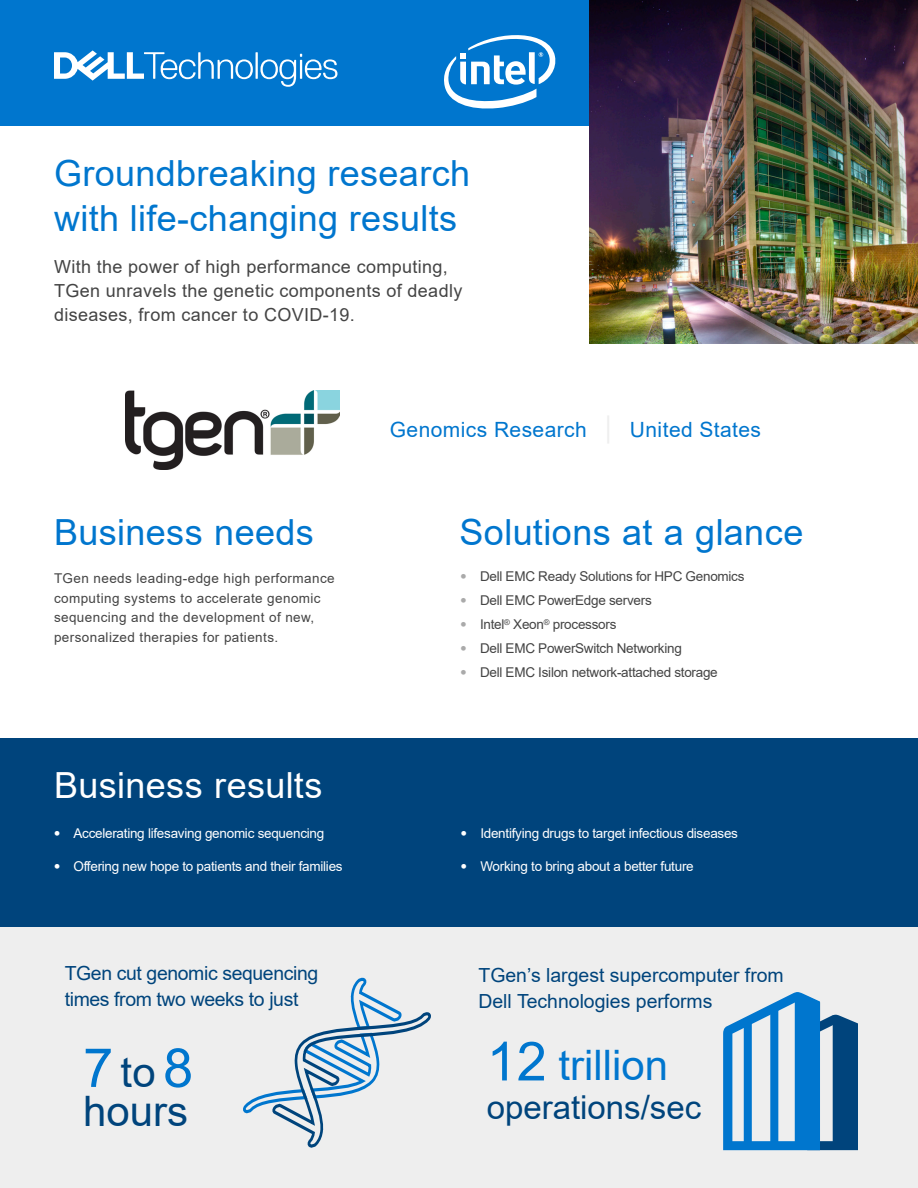
<style>
.page{position:relative;width:918px;height:1188px;background:#fff}
.page>*{position:absolute;margin:0;border:0;box-sizing:border-box;transform-origin:0 0}
.CLAIM{font:54px "Arial";color:#0076ce}
.CLAIM-2{font:42px "Arial";color:#0076ce}
.CLAIM-3{font:42px "Arial";color:#00447c}
.HEADLINE{font:36px/45px "Arial";letter-spacing:.01em;color:#0076ce}
.body{font:36px "Arial";letter-spacing:.01em;color:#0076ce}
.body-2{font:36px "Arial";letter-spacing:.01em;color:#fff}
.CLAIM-4{font:33px "Arial";color:#00447c}
.t1{font:21px "Arial";letter-spacing:.02em;color:#0076ce}
.Claim_body{font:19.5px/26px "Arial";color:#00447c}
.Claim_body-2{font:19.5px/26px "Arial";letter-spacing:-.02em;color:#00447c}
.Intro_paragraph{font:18px/24px "Arial";letter-spacing:.02em;color:#444}
.t2{font:13.5px "Arial";letter-spacing:-.02em;color:#fff}
.body-3{font:13.5px "Arial";letter-spacing:-.02em;color:#444}
.body-4{font:13.5px/19.5px "Arial";letter-spacing:.03em;color:#444}
.s1{font-family:"Arial Narrow";font-size:30px;color:#eee}
.s2{font-family:"Myriad Pro";font-weight:700;font-size:18px;color:#aaa}
.s3{font-family:"Myriad Pro";font-weight:700;font-size:18px}
.s4{font-size:42px;color:#00447c}
.s5{font-size:54px}
</style>
<div class="page">
<div style="left:0;top:927px;width:918px;height:261px;background:#eee"></div>
<div style="left:0;top:739px;width:918px;height:188px;background:#00447c"></div>
<div style="left:0;top:0;width:590px;height:126px;background:#0076ce"></div>
<svg style="left:444px;top:35px;width:112px;height:74px"></svg>
<img style="left:590px;top:0;width:328px;height:344px">
<img style="left:126px;top:391px;width:213px;height:79px">
<svg style="left:54px;top:50px;width:283px;height:37px"></svg>
<svg style="left:243px;top:977px;width:188px;height:171px"></svg>
<svg style="left:723px;top:992px;width:135px;height:158px"></svg>
<div style="left:744px;top:1019px;width:8px;height:128px;background:#0076ce"></div>
<div style="left:770px;top:1007px;width:8px;height:140px;background:#0076ce"></div>
<p class="HEADLINE" style="left:54px;top:151px;width:418px">Groundbreaking research with life-changing results</p>
<p class="Intro_paragraph" style="left:54px;top:255px;width:410px">With the power of high performance computing,<br>TGen unravels the genetic components of deadly diseases, from cancer to COVID-19.</p>
<h1 class="t1" style="left:390px;top:415px;width:373px">Genomics Research <span class="s1">|</span> United States</h1>
<p class="body" style="left:54px;top:508px;width:261px">Business needs</p>
<p class="body" style="left:459px;top:508px;width:346px">Solutions at a glance</p>
<p class="body-4" style="left:54px;top:568px;width:282px">TGen needs leading-edge high performance computing systems to accelerate genomic sequencing and the development of new, personalized therapies for patients.</p>
<p class="body-3" style="left:460px;top:567px;width:286px"><span class="s2">•</span> Dell EMC Ready Solutions for HPC Genomics</p>
<p class="body-3" style="left:460px;top:591px;width:193px"><span class="s2">•</span> Dell EMC PowerEdge servers</p>
<p class="body-3" style="left:460px;top:615px;width:157px"><span class="s2">•</span> Intel<sup>®</sup> Xeon<sup>®</sup> processors</p>
<p class="body-3" style="left:460px;top:639px;width:223px"><span class="s2">•</span> Dell EMC PowerSwitch Networking</p>
<p class="body-3" style="left:460px;top:663px;width:259px"><span class="s2">•</span> Dell EMC Isilon network-attached storage</p>
<p class="body-2" style="left:54px;top:760px;width:270px">Business results</p>
<p class="t2" style="left:54px;top:824px;width:272px"><span class="s3">•</span> Accelerating lifesaving genomic sequencing</p>
<p class="t2" style="left:54px;top:857px;width:290px"><span class="s3">•</span> Offering new hope to patients and their families</p>
<p class="Claim_body-2" style="left:65px;top:960px;width:255px">TGen cut genomic sequencing times from two weeks to just</p>
<p class="CLAIM" style="left:83px;top:1031px;width:112px">7<span class="s4">to</span>8</p>
<p class="CLAIM-3" style="left:83px;top:1082px;width:107px">hours</p>
<p class="t2" style="left:461px;top:824px;width:279px"><span class="s3">•</span> Identifying drugs to target infectious diseases</p>
<p class="t2" style="left:461px;top:857px;width:234px"><span class="s3">•</span> Working to bring about a better future</p>
<p class="Claim_body" style="left:478px;top:962px;width:307px">TGen’s largest supercomputer from<br>Dell Technologies performs</p>
<p class="CLAIM-2" style="left:487px;top:1037px;width:183px"><span class="s5">12</span> trillion</p>
<p class="CLAIM-4" style="left:487px;top:1085px;width:216px">operations/sec</p>
</div>
